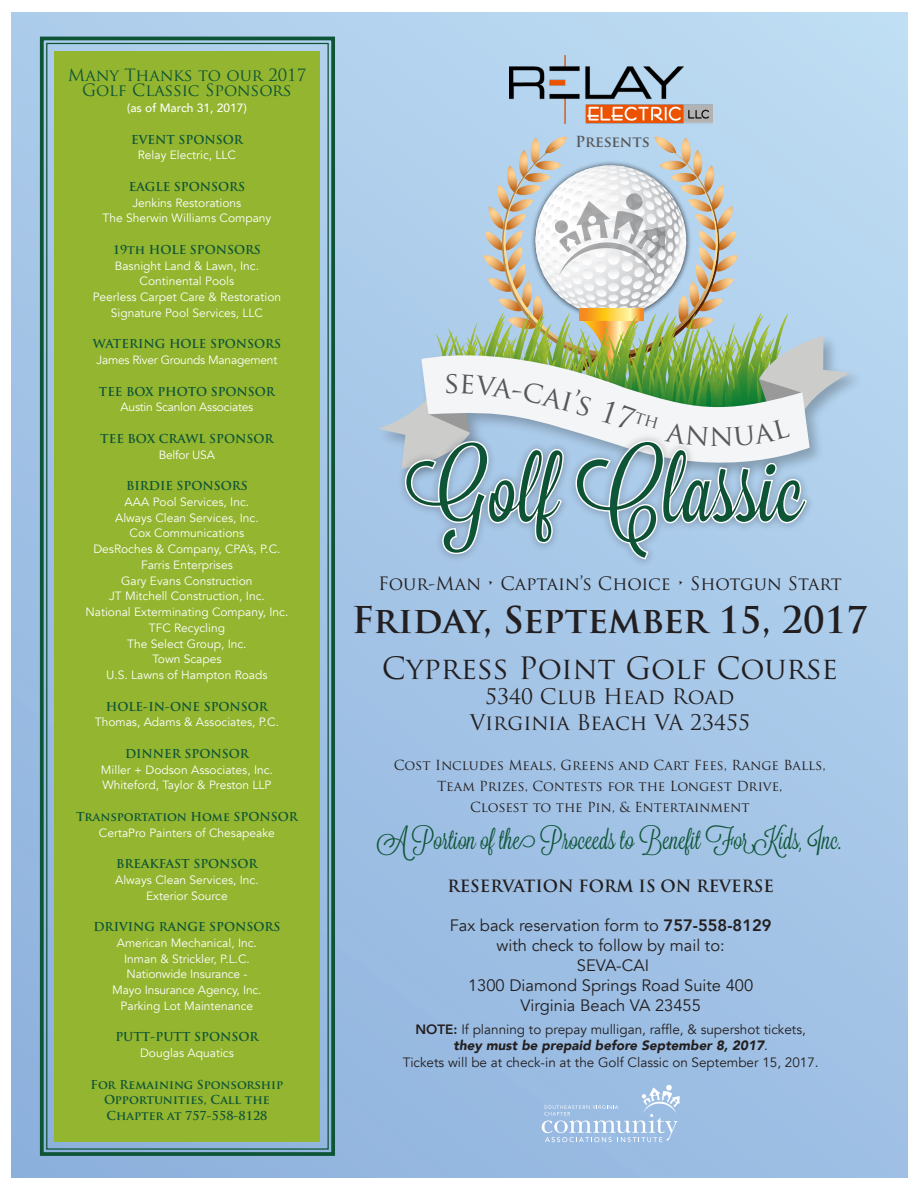
<style>
.page{position:relative;width:918px;height:1188px;background:#fff}
.page>*{position:absolute;margin:0;border:0;box-sizing:border-box;transform-origin:0 0}
.t1{font:700 36px "Trajan Pro";color:#231f20}
.t2{font:30px "Trajan Pro";color:#231f20}
.t3{font:29.25px "Trajan Pro";color:#57585a}
.t4{font:27px "Lavanderia";color:#0f5538}
.t5{font:21px "Trajan Pro";color:#231f20}
.t6{font:18px "Trajan Pro";color:#231f20}
.t7{font:16.5px "Avenir";color:#231f20}
.t8{font:16.5px/15.8px "Trajan Pro";color:#0e5437;text-align:center}
.t9{font:700 16.5px "Trajan Pro";color:#231f20}
.t10{font:700 14.85px "Trajan Pro";color:#57585a}
.t11{font:13.5px/16.2px "Avenir";color:#231f20;text-align:center}
.t12{font:13.5px "Trajan Pro";color:#231f20}
.t13{font:12px "Avenir";color:#fff}
.t14{font:700 12px "Trajan Pro";color:#0e5437}
.t15{font:12px "Avenir";letter-spacing:-.02em;color:#fff}
.t16{font:500 12px "Avenir";color:#fff}
.s1{font-weight:800}
.s2{font-weight:900;font-style:italic}
</style>
<div class="page">
<div style="left:12px;top:13px;width:895px;height:1165px;background:linear-gradient(to bottom,#b7d6f0,#98bae1)"></div>
<svg style="left:38px;top:35px;width:299px;height:1123px;background:#8eb240"></svg>
<svg style="left:542px;top:1085px;width:138px;height:57px;background:#a8c5e6"></svg>
<img style="left:371px;top:329px;width:500px;height:159px">
<div style="left:394px;top:560px;width:423px;height:9px;background:#a9c9e9"></div>
<img style="left:510px;top:55px;width:203px;height:68px">
<svg style="left:378px;top:137px;width:473px;height:423px"></svg>
<p class="t8" style="left:68px;top:67px;width:240px">Many Thanks to our 2017<br>Golf Classic Sponsors</p>
<p class="t16" style="left:127px;top:97px;width:121px">(as of March 31, 2017)</p>
<p class="t14" style="left:131px;top:132px;width:113px">EVENT SPONSOR</p>
<p class="t13" style="left:138px;top:148px;width:100px">Relay Electric, LLC</p>
<p class="t14" style="left:129px;top:179px;width:118px">EAGLE SPONSORS</p>
<p class="t13" style="left:132px;top:195px;width:110px">Jenkins Restorations</p>
<p class="t13" style="left:102px;top:211px;width:170px">The Sherwin Williams Company</p>
<p class="t14" style="left:113px;top:242px;width:150px">19th HOLE SPONSORS</p>
<p class="t13" style="left:115px;top:258px;width:146px">Basnight Land &amp; Lawn, Inc.</p>
<p class="t13" style="left:140px;top:274px;width:96px">Continental Pools</p>
<p class="t13" style="left:93px;top:290px;width:190px">Peerless Carpet Care &amp; Restoration</p>
<p class="t13" style="left:111px;top:306px;width:154px">Signature Pool Services, LLC</p>
<p class="t14" style="left:93px;top:336px;width:190px">WATERING HOLE SPONSORS</p>
<p class="t15" style="left:97px;top:353px;width:182px">James River Grounds Management</p>
<p class="t14" style="left:99px;top:384px;width:178px">TEE BOX PHOTO SPONSOR</p>
<p class="t15" style="left:121px;top:400px;width:134px">Austin Scanlon Associates</p>
<p class="t14" style="left:100px;top:431px;width:175px">TEE BOX CRAWL SPONSOR</p>
<p class="t15" style="left:159px;top:447px;width:58px">Belfor USA</p>
<p class="t14" style="left:126px;top:478px;width:123px">BIRDIE SPONSORS</p>
<p class="t13" style="left:125px;top:495px;width:126px">AAA Pool Services, Inc.</p>
<p class="t13" style="left:115px;top:510px;width:145px">Always Clean Services, Inc.</p>
<p class="t13" style="left:130px;top:526px;width:116px">Cox Communications</p>
<p class="t13" style="left:93px;top:542px;width:189px">DesRoches &amp; Company, CPA’s, P.C.</p>
<p class="t13" style="left:141px;top:558px;width:93px">Farris Enterprises</p>
<p class="t13" style="left:121px;top:573px;width:133px">Gary Evans Construction</p>
<p class="t13" style="left:109px;top:589px;width:157px">JT Mitchell Construction, Inc.</p>
<p class="t13" style="left:85px;top:605px;width:204px">National Exterminating Company, Inc.</p>
<p class="t13" style="left:149px;top:621px;width:78px">TFC Recycling</p>
<p class="t13" style="left:127px;top:636px;width:121px">The Select Group, Inc.</p>
<p class="t13" style="left:152px;top:652px;width:71px">Town Scapes</p>
<p class="t13" style="left:106px;top:668px;width:163px">U.S. Lawns of Hampton Roads</p>
<p class="t14" style="left:106px;top:699px;width:164px">HOLE-IN-ONE SPONSOR</p>
<p class="t13" style="left:95px;top:715px;width:186px">Thomas, Adams &amp; Associates, P.C.</p>
<p class="t14" style="left:125px;top:746px;width:125px">DINNER SPONSOR</p>
<p class="t13" style="left:101px;top:762px;width:174px">Miller + Dodson Associates, Inc.</p>
<p class="t13" style="left:102px;top:778px;width:171px">Whiteford, Taylor &amp; Preston LLP</p>
<p class="t14" style="left:76px;top:809px;width:223px">Transportation Home SPONSOR</p>
<p class="t13" style="left:99px;top:825px;width:178px">CertaPro Painters of Chesapeake</p>
<p class="t14" style="left:116px;top:856px;width:143px">BREAKFAST SPONSOR</p>
<p class="t13" style="left:115px;top:873px;width:145px">Always Clean Services, Inc.</p>
<p class="t13" style="left:146px;top:888px;width:83px">Exterior Source</p>
<p class="t14" style="left:94px;top:919px;width:188px">DRIVING RANGE SPONSORS</p>
<p class="t13" style="left:117px;top:936px;width:142px">American Mechanical, Inc.</p>
<p class="t13" style="left:124px;top:951px;width:127px">Inman &amp; Strickler, P.L.C.</p>
<p class="t13" style="left:127px;top:967px;width:122px">Nationwide Insurance -</p>
<p class="t13" style="left:112px;top:983px;width:151px">Mayo Insurance Agency, Inc.</p>
<p class="t13" style="left:121px;top:999px;width:134px">Parking Lot Maintenance</p>
<p class="t14" style="left:115px;top:1029px;width:145px">PUTT-PUTT SPONSOR</p>
<p class="t13" style="left:140px;top:1046px;width:95px">Douglas Aquatics</p>
<p class="t14" style="left:91px;top:1077px;width:194px">For Remaining Sponsorship</p>
<p class="t14" style="left:104px;top:1092px;width:167px">Opportunities, Call the</p>
<p class="t14" style="left:106px;top:1108px;width:163px">Chapter at 757-558-8128</p>
<p class="t3" style="left:444px;top:364px;width:17px">s</p>
<p class="t10" style="left:575px;top:132px;width:76px">Presents</p>
<p class="t3" style="left:709px;top:417px;width:26px">n</p>
<p class="t6" style="left:378px;top:572px;width:465px">Four-Man • Captain’s Choice • Shotgun Start</p>
<p class="t1" style="left:352px;top:597px;width:518px">Friday, September 15, 2017</p>
<p class="t2" style="left:382px;top:649px;width:458px">Cypress Point Golf Course</p>
<p class="t5" style="left:485px;top:683px;width:251px">5340 Club Head Road</p>
<p class="t5" style="left:470px;top:709px;width:282px">Virginia Beach VA 23455</p>
<p class="t12" style="left:394px;top:756px;width:434px">Cost Includes Meals, Greens and Cart Fees, Range Balls,</p>
<p class="t12" style="left:437px;top:777px;width:347px">Team Prizes, Contests for the Longest Drive,</p>
<p class="t12" style="left:470px;top:798px;width:281px">Closest to the Pin, &amp; Entertainment</p>
<p class="t4" style="left:377px;top:824px;width:467px">A Portion of the Proceeds to Benefit ForKids, Inc.</p>
<p class="t9" style="left:447px;top:876px;width:328px">RESERVATION FORM IS ON REVERSE</p>
<p class="t7" style="left:450px;top:916px;width:323px">Fax back reservation form to <span class="s1">757-558-8129</span></p>
<p class="t7" style="left:497px;top:936px;width:230px">with check to follow by mail to:</p>
<p class="t7" style="left:577px;top:955px;width:74px">SEVA-CAI</p>
<p class="t7" style="left:468px;top:975px;width:287px">1300 Diamond Springs Road Suite 400</p>
<p class="t7" style="left:520px;top:995px;width:182px">Virginia Beach VA 23455</p>
<p class="t11" style="left:415px;top:1022px;width:392px"><span class="s1">NOTE:</span> If planning to prepay mulligan, raffle, &amp; supershot tickets, <span class="s2">they must be prepaid before September 8, 2017</span>.</p>
<p class="t11" style="left:403px;top:1054px;width:417px">Tickets will be at check-in at the Golf Classic on September 15, 2017.</p>
</div>
